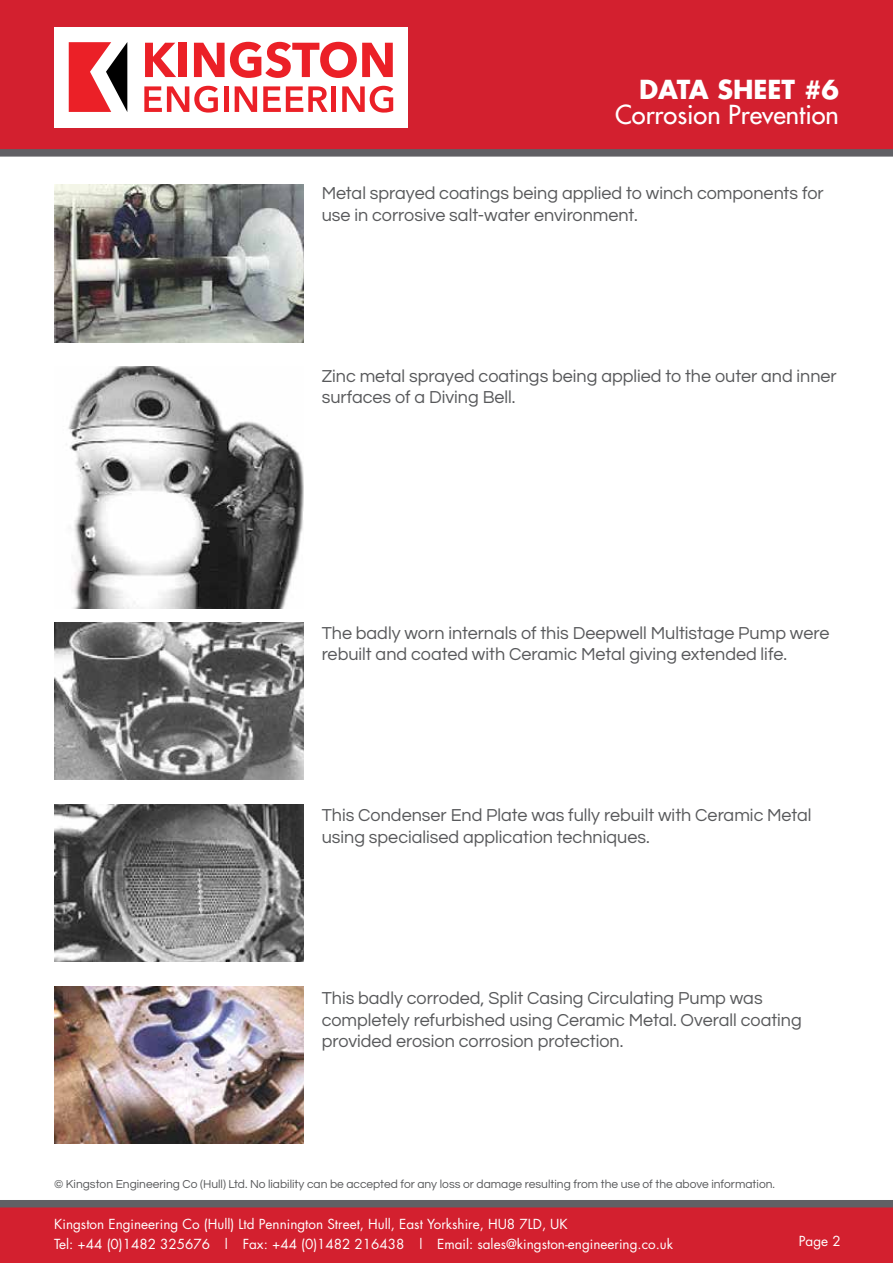
<style>
.page{position:relative;width:893px;height:1263px;background:#fff}
.page>*{position:absolute;margin:0;border:0;box-sizing:border-box;transform-origin:0 0}
.t1{font:25.5px "Futura";color:#fff}
.t2{font:700 25.5px "Futura";color:#fff}
.t3{font:18px/21.6px "Questrial";color:#58595b}
.t4{font:13.5px/19.5px "Futura";color:#fff}
.t5{font:12px "Questrial";color:#58595b}
</style>
<div class="page">
<div style="left:0;top:0;width:893px;height:153px;background:#d3202f"></div>
<div style="left:0;top:149px;width:893px;height:8px;background:#616065"></div>
<div style="left:0;top:1200px;width:893px;height:63px;background:#d3202f"></div>
<div style="left:0;top:1200px;width:893px;height:7px;background:#616065"></div>
<img style="left:54px;top:185px;width:250px;height:157px">
<img style="left:68px;top:367px;width:236px;height:241px">
<img style="left:54px;top:622px;width:250px;height:158px">
<img style="left:54px;top:804px;width:250px;height:158px">
<img style="left:54px;top:986px;width:250px;height:158px">
<div style="left:54px;top:27px;width:354px;height:100px;background:#fff"></div>
<svg style="left:69px;top:42px;width:58px;height:70px"></svg>
<svg style="left:145px;top:43px;width:31px;height:34px"></svg>
<div style="left:179px;top:43px;width:8px;height:34px;background:#eb2027"></div>
<svg style="left:194px;top:42px;width:199px;height:36px"></svg>
<svg style="left:144px;top:86px;width:74px;height:27px"></svg>
<hr style="left:224px;top:86px;width:4px;height:26px;background:#eb2027">
<svg style="left:235px;top:86px;width:22px;height:26px"></svg>
<svg style="left:263px;top:86px;width:65px;height:26px"></svg>
<hr style="left:332px;top:86px;width:4px;height:26px;background:#eb2027">
<svg style="left:342px;top:86px;width:51px;height:27px"></svg>
<h1 class="t2" style="left:639px;top:71px;width:201px">DATA SHEET #6</h1>
<h1 class="t1" style="left:615px;top:98px;width:225px">Corrosion Prevention</h1>
<p class="t3" style="left:322px;top:183px;width:504px">Metal sprayed coatings being applied to winch components for use in corrosive salt-water environment.</p>
<p class="t3" style="left:322px;top:366px;width:517px">Zinc metal sprayed coatings being applied to the outer and inner surfaces of a Diving Bell.</p>
<p class="t3" style="left:322px;top:622px;width:509px">The badly worn internals of this Deepwell Multistage Pump were rebuilt and coated with Ceramic Metal giving extended life.</p>
<p class="t3" style="left:322px;top:805px;width:491px">This Condenser End Plate was fully rebuilt with Ceramic Metal using specialised application techniques.</p>
<p class="t3" style="left:322px;top:988px;width:482px">This badly corroded, Split Casing Circulating Pump was completely refurbished using Ceramic Metal. Overall coating provided erosion corrosion protection.</p>
<p class="t5" style="left:54px;top:1178px;width:722px">© Kingston Engineering Co (Hull) Ltd. No liability can be accepted for any loss or damage resulting from the use of the above information.</p>
<p class="t4" style="left:54px;top:1214px;width:620px">Kingston Engineering Co (Hull) Ltd Pennington Street, Hull, East Yorkshire, HU8 7LD, UK<br>Tel: +44 (0)1482 325676 | Fax: +44 (0)1482 216438 | Email: sales@kingston-engineering.co.uk</p>
<p class="t4" style="left:799px;top:1231px;width:43px">Page 2</p>
</div>
